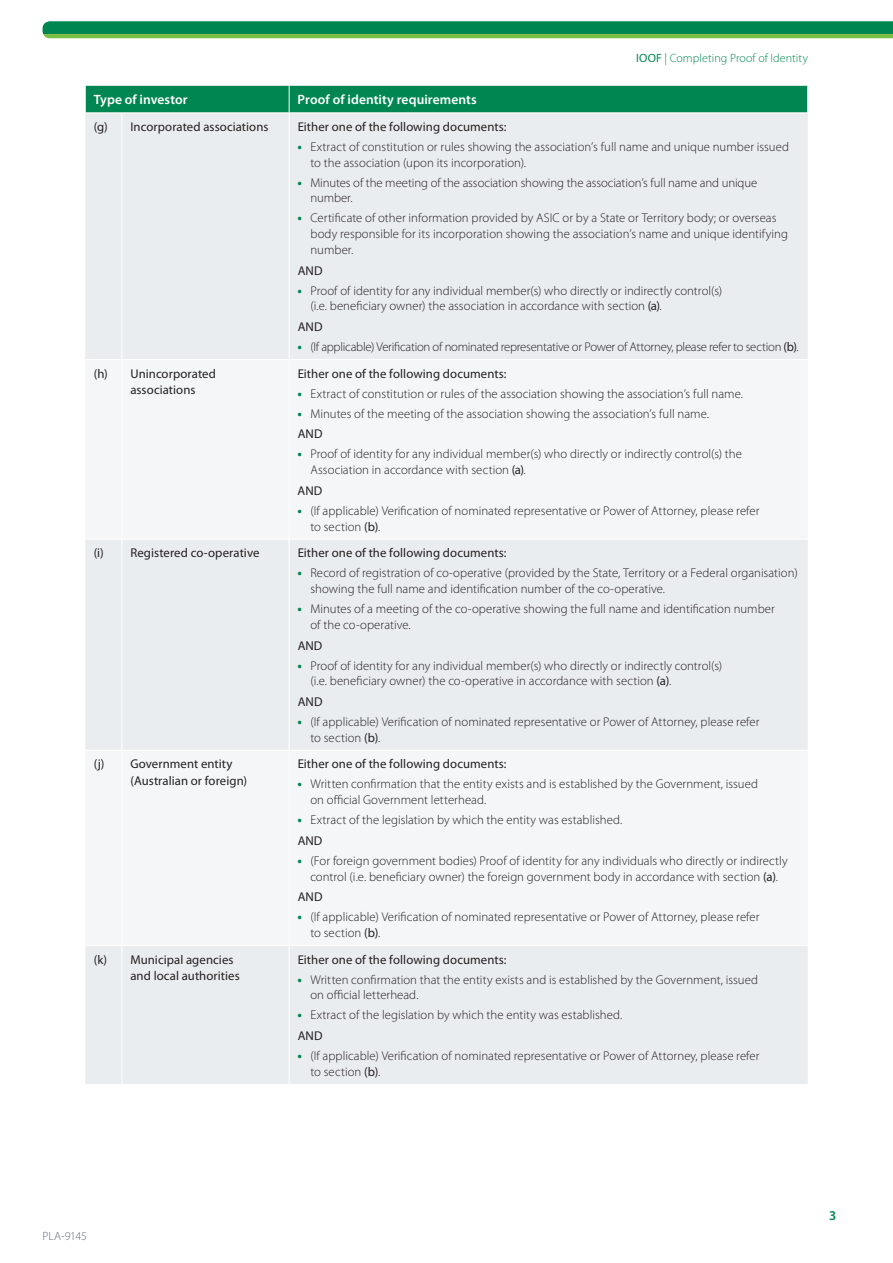
<style>
.page{position:relative;width:893px;height:1263px;background:#fff}
.page>*{position:absolute;margin:0;border:0;box-sizing:border-box;transform-origin:0 0}
.t1{font:600 13.5px "Myriad Pro";letter-spacing:.005em;color:#fff}
.t2{font:600 13.5px "Myriad Pro";color:#008751}
.t3{font:300 12.75px/15.8px "Myriad Pro";letter-spacing:.005em;color:#231f20}
.t4{font:12.75px/16.5px "Myriad Pro";letter-spacing:.005em;color:#231f20}
.t5{font:300 12.75px "Myriad Pro";letter-spacing:-.02em;color:#231f20}
.t6{font:300 12px "Myriad Pro";letter-spacing:.005em;color:#008751}
.t7{font:300 12px "Myriad Pro";letter-spacing:-.025em;color:#5b6f7b}
.s1{font-weight:400}
.s2{font-weight:700;font-size:13.5px;color:#008751}
</style>
<div class="page">
<svg style="left:43px;top:21px;width:850px;height:17px;background:#209650"></svg>
<div style="left:85px;top:114px;width:723px;height:970px;background:#eaedf0"></div>
<svg style="left:85px;top:360px;width:723px;height:585px;fill:#f4f6f7"></svg>
<svg style="left:85px;top:85px;width:723px;height:28px;background:#0e8d5a"></svg>
<hr style="left:85px;top:359px;width:37px;height:1px;background:#fff">
<hr style="left:122px;top:113px;width:1px;height:246px;background:#fff">
<hr style="left:122px;top:359px;width:167px;height:1px;background:#fff">
<hr style="left:289px;top:113px;width:1px;height:246px;background:#fff">
<hr style="left:289px;top:359px;width:519px;height:1px;background:#fff">
<hr style="left:85px;top:750px;width:37px;height:1px;background:#fff">
<hr style="left:122px;top:539px;width:1px;height:211px;background:#fff">
<hr style="left:122px;top:750px;width:167px;height:1px;background:#fff">
<hr style="left:289px;top:539px;width:1px;height:211px;background:#fff">
<hr style="left:289px;top:750px;width:519px;height:1px;background:#fff">
<hr style="left:122px;top:946px;width:1px;height:138px;background:#fff">
<hr style="left:289px;top:946px;width:1px;height:138px;background:#fff">
<hr style="left:122px;top:360px;width:1px;height:179px;background:#fff">
<hr style="left:289px;top:360px;width:1px;height:179px;background:#fff">
<hr style="left:85px;top:539px;width:37px;height:1px;background:#fff">
<hr style="left:122px;top:539px;width:167px;height:1px;background:#fff">
<hr style="left:289px;top:539px;width:519px;height:1px;background:#fff">
<hr style="left:122px;top:750px;width:1px;height:195px;background:#fff">
<hr style="left:289px;top:750px;width:1px;height:195px;background:#fff">
<hr style="left:85px;top:945px;width:37px;height:1px;background:#fff">
<hr style="left:122px;top:945px;width:167px;height:1px;background:#fff">
<hr style="left:289px;top:945px;width:519px;height:1px;background:#fff">
<p class="t6" style="left:636px;top:51px;width:173px"><span class="s1">IOOF</span> | Completing Proof of Identity</p>
<p class="t1" style="left:94px;top:91px;width:95px">Type of investor</p>
<p class="t1" style="left:298px;top:91px;width:181px">Proof of identity requirements</p>
<p class="t4" style="left:94px;top:118px;width:176px">(g) Incorporated associations</p>
<p class="t4" style="left:298px;top:118px;width:210px">Either one of the following documents:</p>
<p class="t3" style="left:310px;top:139px;width:480px;text-indent:-13px"><span class="s2">•</span> Extract of constitution or rules showing the association’s full name and unique number issued to the association (upon its incorporation).</p>
<p class="t3" style="left:310px;top:174px;width:448px;text-indent:-13px"><span class="s2">•</span> Minutes of the meeting of the association showing the association’s full name and unique number.</p>
<p class="t3" style="left:310px;top:210px;width:479px;text-indent:-13px"><span class="s2">•</span> Certificate of other information provided by ASIC or by a State or Territory body; or overseas body responsible for its incorporation showing the association’s name and unique identifying number.</p>
<p class="t4" style="left:298px;top:262px;width:26px">AND</p>
<p class="t3" style="left:310px;top:282px;width:413px;text-indent:-13px"><span class="s2">•</span> Proof of identity for any individual member(s) who directly or indirectly control(s) (i.e. beneficiary owner) the association in accordance with section <span class="s1">(a)</span>.</p>
<p class="t4" style="left:298px;top:318px;width:26px">AND</p>
<p class="t5" style="left:298px;top:339px;width:503px"><span class="s2">•</span> (If applicable) Verification of nominated representative or Power of Attorney, please refer to section <span class="s1">(b)</span>.</p>
<p class="t4" style="left:130px;top:365px;width:87px;text-indent:-37px">(h) Unincorporated associations</p>
<p class="t4" style="left:298px;top:365px;width:210px">Either one of the following documents:</p>
<p class="t3" style="left:298px;top:385px;width:447px"><span class="s2">•</span> Extract of constitution or rules of the association showing the association’s full name.</p>
<p class="t3" style="left:298px;top:403px;width:413px;line-height:20.7px"><span class="s2">•</span> Minutes of the meeting of the association showing the association’s full name.<br><span class="s1">AND</span></p>
<p class="t3" style="left:310px;top:446px;width:433px;text-indent:-13px"><span class="s2">•</span> Proof of identity for any individual member(s) who directly or indirectly control(s) the<br>Association in accordance with section <span class="s1">(a)</span>.</p>
<p class="t4" style="left:298px;top:482px;width:26px">AND</p>
<p class="t3" style="left:310px;top:503px;width:451px;text-indent:-13px"><span class="s2">•</span> (If applicable) Verification of nominated representative or Power of Attorney, please refer to section <span class="s1">(b)</span>.</p>
<p class="t4" style="left:94px;top:544px;width:167px">(i) Registered co-operative</p>
<p class="t4" style="left:298px;top:544px;width:210px">Either one of the following documents:</p>
<p class="t3" style="left:310px;top:565px;width:489px;text-indent:-13px"><span class="s2">•</span> Record of registration of co-operative (provided by the State, Territory or a Federal organisation) showing the full name and identification number of the co-operative.</p>
<p class="t3" style="left:310px;top:601px;width:466px;text-indent:-13px"><span class="s2">•</span> Minutes of a meeting of the co-operative showing the full name and identification number of the co-operative.</p>
<p class="t4" style="left:298px;top:637px;width:26px">AND</p>
<p class="t3" style="left:310px;top:657px;width:413px;text-indent:-13px"><span class="s2">•</span> Proof of identity for any individual member(s) who directly or indirectly control(s) (i.e. beneficiary owner) the co-operative in accordance with section <span class="s1">(a)</span>.</p>
<p class="t4" style="left:298px;top:693px;width:26px">AND</p>
<p class="t3" style="left:310px;top:714px;width:451px;text-indent:-13px"><span class="s2">•</span> (If applicable) Verification of nominated representative or Power of Attorney, please refer to section <span class="s1">(b)</span>.</p>
<p class="t4" style="left:130px;top:756px;width:118px;text-indent:-37px">(j) Government entity (Australian or foreign)</p>
<p class="t4" style="left:298px;top:756px;width:210px">Either one of the following documents:</p>
<p class="t3" style="left:310px;top:776px;width:449px;text-indent:-13px"><span class="s2">•</span> Written confirmation that the entity exists and is established by the Government, issued on official Government letterhead.</p>
<p class="t3" style="left:298px;top:809px;width:326px;line-height:20.7px"><span class="s2">•</span> Extract of the legislation by which the entity was established.<br><span class="s1">AND</span></p>
<p class="t3" style="left:298px;top:853px;width:491px;text-align:center"><span class="s2">•</span> (For foreign government bodies) Proof of identity for any individuals who directly or indirectly control (i.e. beneficiary owner) the foreign government body in accordance with section <span class="s1">(a)</span>.</p>
<p class="t4" style="left:298px;top:889px;width:26px">AND</p>
<p class="t3" style="left:310px;top:909px;width:451px;text-indent:-13px"><span class="s2">•</span> (If applicable) Verification of nominated representative or Power of Attorney, please refer to section <span class="s1">(b)</span>.</p>
<p class="t4" style="left:130px;top:951px;width:111px;text-indent:-37px">(k) Municipal agencies and local authorities</p>
<p class="t4" style="left:298px;top:951px;width:210px">Either one of the following documents:</p>
<p class="t3" style="left:310px;top:971px;width:449px;text-indent:-13px"><span class="s2">•</span> Written confirmation that the entity exists and is established by the Government, issued on official letterhead.</p>
<p class="t3" style="left:298px;top:1005px;width:326px;line-height:20.7px"><span class="s2">•</span> Extract of the legislation by which the entity was established.<br><span class="s1">AND</span></p>
<p class="t3" style="left:310px;top:1048px;width:451px;text-indent:-13px"><span class="s2">•</span> (If applicable) Verification of nominated representative or Power of Attorney, please refer to section <span class="s1">(b)</span>.</p>
<p class="t7" style="left:43px;top:1229px;width:46px">PLA-9145</p>
<p class="t2" style="left:829px;top:1207px;width:9px">3</p>
</div>
